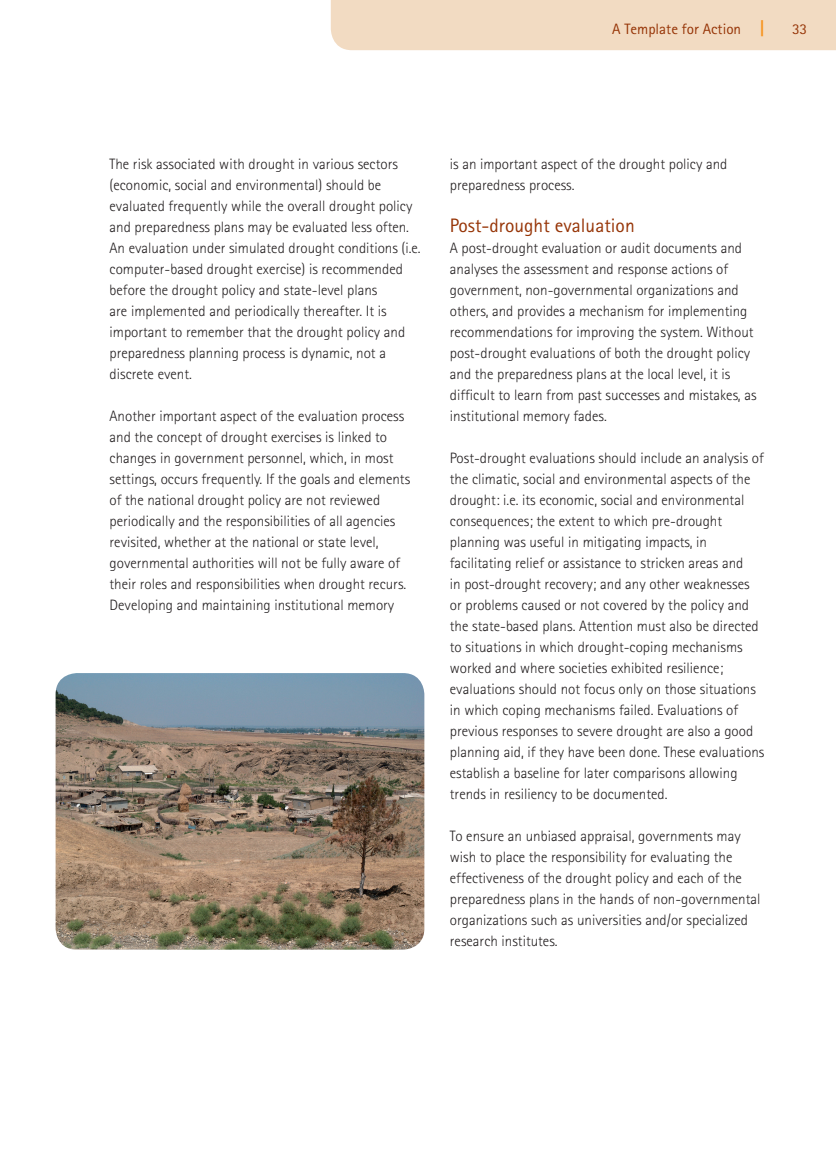
<style>
.page{position:relative;width:836px;height:1155px;background:#fff}
.page>*{position:absolute;margin:0;border:0;box-sizing:border-box;transform-origin:0 0}
.t1{font:19.5px "Rotis Sans Serif";color:#963406}
.t2{font:300 15px/21px "Rotis Sans Serif";color:#231f20}
.t3{font:15px "Rotis Sans Serif";color:#963406}
.s1{font-weight:800;font-size:18px;color:#f7931d}
</style>
<div class="page">
<img style="left:56px;top:673px;width:368px;height:276px">
<div style="left:331px;top:0;width:505px;height:50px;background:#f2dbc2"></div>
<p class="t3" style="left:612px;top:20px;width:154px">A Template for Action <span class="s1">|</span></p>
<p class="t3" style="left:792px;top:20px;width:17px">33</p>
<p class="t2" style="left:110px;top:153px;width:313px">The risk associated with drought in various sectors (economic, social and environmental) should be evaluated frequently while the overall drought policy and preparedness plans may be evaluated less often.<br>An evaluation under simulated drought conditions (i.e. computer-based drought exercise) is recommended before the drought policy and state-level plans<br>are implemented and periodically thereafter. It is important to remember that the drought policy and preparedness planning process is dynamic, not a discrete event.</p>
<p class="t2" style="left:110px;top:405px;width:302px">Another important aspect of the evaluation process and the concept of drought exercises is linked to changes in government personnel, which, in most settings, occurs frequently. If the goals and elements of the national drought policy are not reviewed periodically and the responsibilities of all agencies revisited, whether at the national or state level, governmental authorities will not be fully aware of their roles and responsibilities when drought recurs.<br>Developing and maintaining institutional memory</p>
<p class="t2" style="left:450px;top:153px;width:279px">is an important aspect of the drought policy and preparedness process.</p>
<h1 class="t1" style="left:450px;top:214px;width:186px">Post-drought evaluation</h1>
<p class="t2" style="left:450px;top:237px;width:308px">A post-drought evaluation or audit documents and analyses the assessment and response actions of government, non-governmental organizations and others, and provides a mechanism for implementing recommendations for improving the system. Without post-drought evaluations of both the drought policy and the preparedness plans at the local level, it is difficult to learn from past successes and mistakes, as institutional memory fades.</p>
<p class="t2" style="left:450px;top:447px;width:316px">Post-drought evaluations should include an analysis of the climatic, social and environmental aspects of the drought: i.e. its economic, social and environmental consequences; the extent to which pre-drought planning was useful in mitigating impacts, in facilitating relief or assistance to stricken areas and<br>in post-drought recovery; and any other weaknesses or problems caused or not covered by the policy and the state-based plans. Attention must also be directed to situations in which drought-coping mechanisms worked and where societies exhibited resilience; evaluations should not focus only on those situations in which coping mechanisms failed. Evaluations of previous responses to severe drought are also a good planning aid, if they have been done. These evaluations establish a baseline for later comparisons allowing trends in resiliency to be documented.</p>
<p class="t2" style="left:450px;top:825px;width:312px">To ensure an unbiased appraisal, governments may wish to place the responsibility for evaluating the effectiveness of the drought policy and each of the preparedness plans in the hands of non-governmental organizations such as universities and/or specialized research institutes.</p>
</div>
